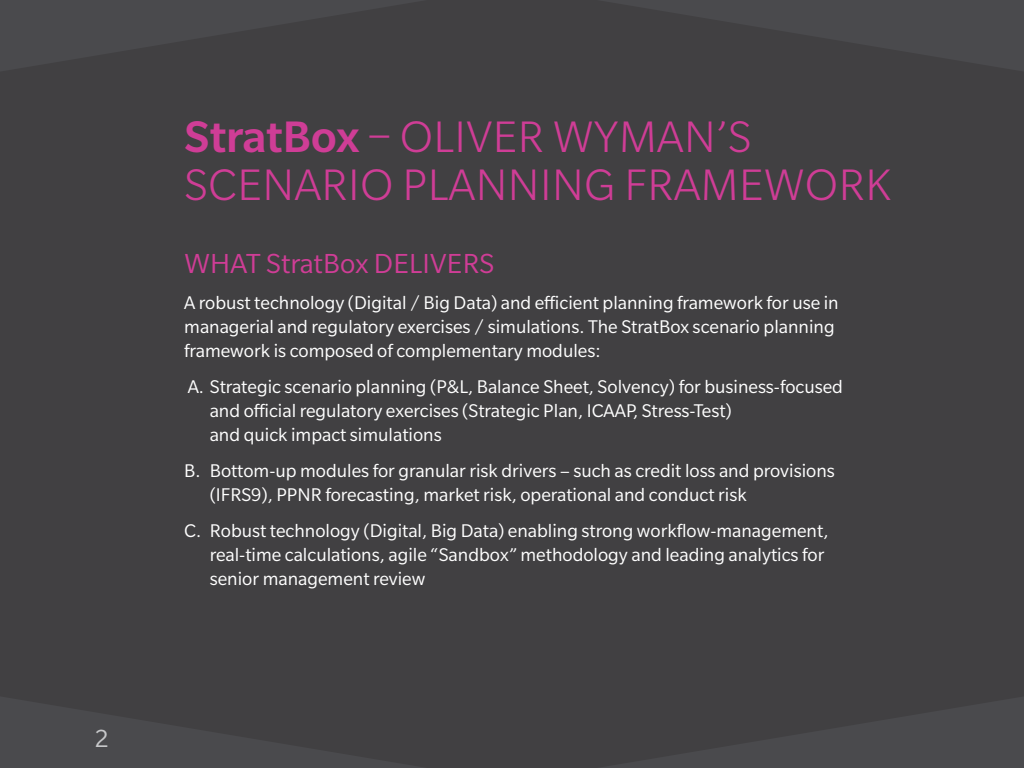
<style>
.page{position:relative;width:1024px;height:768px;background:#414042}
.page>*{position:absolute;margin:0;border:0;box-sizing:border-box;transform-origin:0 0}
.t1{font:300 48px/48px "Slate Pro";letter-spacing:.01em;color:#cf3d96}
.t2{font:30px "Slate Pro";letter-spacing:.01em;color:#cf3d96}
.t3{font:27px "Slate Pro";color:#c7c8ca}
.t4{font:20px/24px "Slate Pro";color:#fff}
.s1{font-weight:500}
</style>
<div class="page">
<svg style="left:0;top:0;width:421px;height:71px;fill:#4a4a4d"></svg>
<svg style="left:0;top:697px;width:421px;height:71px;fill:#4a4a4d"></svg>
<svg style="left:603px;top:0;width:421px;height:71px;fill:#4a4a4d"></svg>
<svg style="left:603px;top:697px;width:421px;height:71px;fill:#4a4a4d"></svg>
<h3 class="t3" style="left:95px;top:724px;width:15px">2</h3>
<h1 class="t1" style="left:184px;top:113px;width:708px"><span class="s1">StratBox</span> – OLIVER WYMAN’S<br>SCENARIO PLANNING FRAMEWORK</h1>
<h2 class="t2" style="left:184px;top:248px;width:312px">WHAT StratBox DELIVERS</h2>
<p class="t4" style="left:184px;top:290px;width:656px">A robust technology (Digital / Big Data) and efficient planning framework for use in managerial and regulatory exercises / simulations. The StratBox scenario planning framework is composed of complementary modules:</p>
<p class="t4" style="left:210px;top:374px;width:635px;text-indent:-22px">A. Strategic scenario planning (P&amp;L, Balance Sheet, Solvency) for business-focused and official regulatory exercises (Strategic Plan, ICAAP, Stress-Test)<br>and quick impact simulations</p>
<p class="t4" style="left:210px;top:458px;width:627px;text-indent:-26px">B. Bottom-up modules for granular risk drivers – such as credit loss and provisions (IFRS9), PPNR forecasting, market risk, operational and conduct risk</p>
<p class="t4" style="left:210px;top:518px;width:620px;text-indent:-26px">C. Robust technology (Digital, Big Data) enabling strong workflow-management, real-time calculations, agile “Sandbox” methodology and leading analytics for senior management review</p>
</div>
